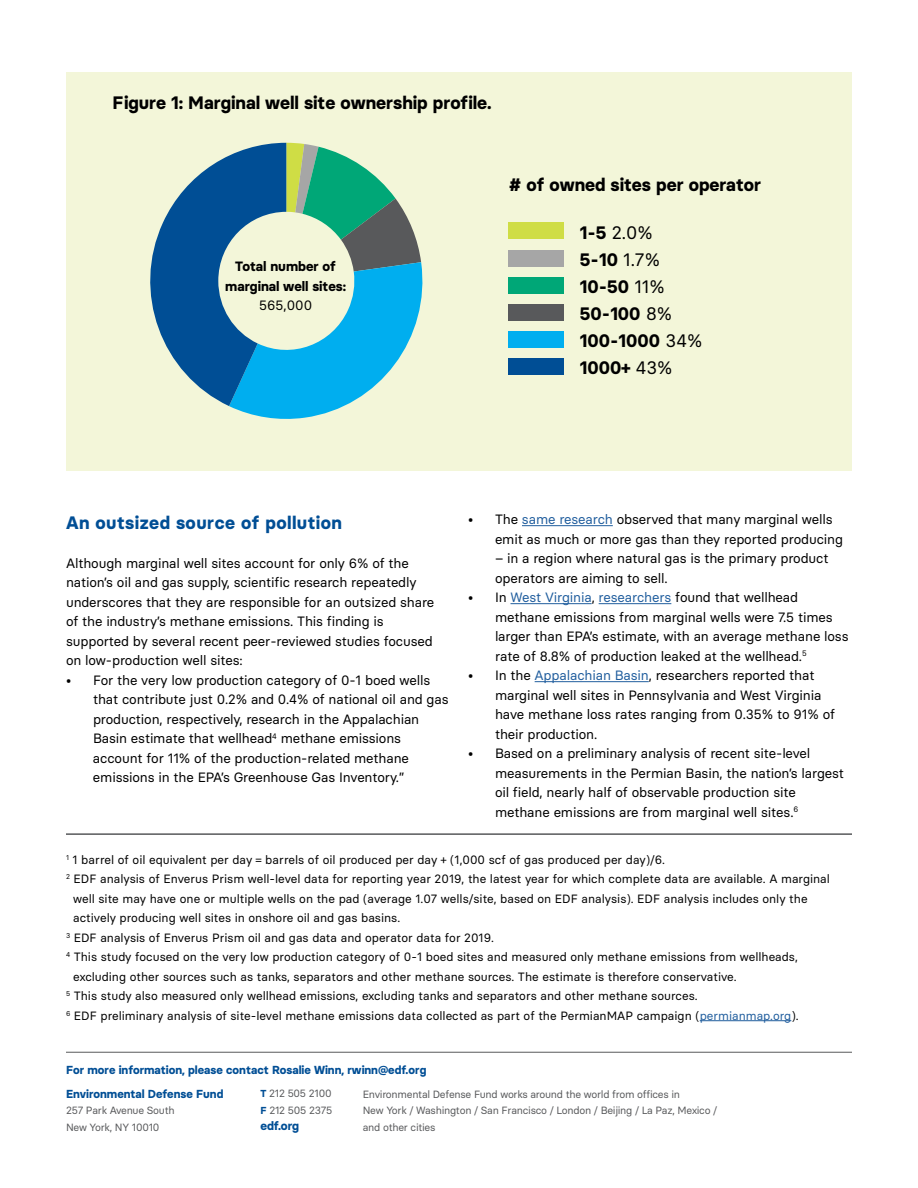
<style>
.page{position:relative;width:918px;height:1188px;background:#fff}
.page>*{position:absolute;margin:0;border:0;box-sizing:border-box;transform-origin:0 0}
.t1{font:700 18px/27px "Basier Circle";color:#000}
.t2{font:700 18px "Basier Circle";letter-spacing:.025em;color:#004e95}
.t3{font:13.5px/19.5px "Basier Circle";letter-spacing:-.01em;color:#000}
.t4{font:700 13.5px/19.5px "Basier Circle";color:#000;text-align:center}
.t5{font:12px "Basier Circle";color:#000}
.t6{font:700 12px "Basier Circle";letter-spacing:-.01em;color:#004e95}
.t7{font:700 11.7px "Basier Circle";color:#004e95}
.t8{font:10.5px/16.5px "Basier Circle";letter-spacing:-.025em;color:#58595b}
.s1{font-weight:400}
.s2{color:#215e9e}
.s3{font-weight:700;font-size:10.2px;color:#004e95}
</style>
<div class="page">
<hr style="left:66px;top:1052px;width:786px;height:1px;background:#58595b">
<div style="left:66px;top:72px;width:786px;height:399px;background:#f3f6d9"></div>
<hr style="left:522px;top:525px;width:91px;height:1px;background:#215e9e">
<hr style="left:511px;top:603px;width:81px;height:1px;background:#215e9e">
<hr style="left:599px;top:603px;width:72px;height:1px;background:#215e9e">
<hr style="left:535px;top:681px;width:114px;height:1px;background:#215e9e">
<hr style="left:700px;top:1020px;width:91px;height:1px;background:#215e9e">
<hr style="left:66px;top:833px;width:786px;height:2px;background:#58595b">
<svg style="left:150px;top:143px;width:273px;height:276px"></svg>
<div style="left:509px;top:222px;width:55px;height:17px;background:#cfdd45"></div>
<div style="left:509px;top:250px;width:55px;height:16px;background:#a6a6a6"></div>
<div style="left:509px;top:277px;width:55px;height:17px;background:#00a777"></div>
<div style="left:509px;top:304px;width:55px;height:17px;background:#58595b"></div>
<div style="left:509px;top:331px;width:55px;height:17px;background:#00aeef"></div>
<div style="left:509px;top:359px;width:55px;height:16px;background:#004e95"></div>
<h1 class="t1" style="left:112px;top:89px;width:381px">Figure 1: Marginal well site ownership profile.</h1>
<p class="t4" style="left:225px;top:256px;width:122px">Total number of marginal well sites:</p>
<p class="t3" style="left:259px;top:295px;width:55px">565,000</p>
<h1 class="t1" style="left:509px;top:171px;width:254px"># of owned sites per operator</h1>
<h1 class="t1" style="left:580px;top:219px;width:124px">1-5 <span class="s1">2.0%<br></span>5-10 <span class="s1">1.7%<br></span>10-50 <span class="s1">11%<br></span>50-100 <span class="s1">8%<br></span>100-1000 <span class="s1">34%<br></span>1000+ <span class="s1">43%</span></h1>
<p class="t3" style="left:495px;top:510px;width:349px;text-indent:-27px">• The <span class="s2">same research</span> observed that many marginal wells emit as much or more gas than they reported producing</p>
<p class="t3" style="left:495px;top:549px;width:335px">– in a region where natural gas is the primary product operators are aiming to sell.</p>
<p class="t3" style="left:495px;top:588px;width:355px;text-indent:-27px">• In <span class="s2">West Virginia</span>, <span class="s2">researchers</span> found that wellhead methane emissions from marginal wells were 7.5 times larger than EPA’s estimate, with an average methane loss rate of 8.8% of production leaked at the wellhead.<sup>5</sup></p>
<p class="t3" style="left:495px;top:666px;width:342px;text-indent:-27px">• In the <span class="s2">Appalachian Basin</span>, researchers reported that marginal well sites in Pennsylvania and West Virginia have methane loss rates ranging from 0.35% to 91% of their production.</p>
<p class="t3" style="left:495px;top:744px;width:351px;text-indent:-27px">• Based on a preliminary analysis of recent site-level measurements in the Permian Basin, the nation’s largest oil field, nearly half of observable production site methane emissions are from marginal well sites.<sup>6</sup></p>
<p class="t5" style="left:66px;top:852px;width:601px"><sup>1</sup> 1 barrel of oil equivalent per day = barrels of oil produced per day + (1,000 scf of gas produced per day)/6.</p>
<p class="t5" style="left:66px;top:871px;width:765px"><sup>2</sup> EDF analysis of Enverus Prism well-level data for reporting year 2019, the latest year for which complete data are available. A marginal</p>
<p class="t5" style="left:73px;top:891px;width:736px">well site may have one or multiple wells on the pad (average 1.07 wells/site, based on EDF analysis). EDF analysis includes only the</p>
<p class="t5" style="left:73px;top:910px;width:329px">actively producing well sites in onshore oil and gas basins.</p>
<p class="t5" style="left:66px;top:930px;width:430px"><sup>3</sup> EDF analysis of Enverus Prism oil and gas data and operator data for 2019.</p>
<p class="t5" style="left:66px;top:949px;width:733px"><sup>4</sup> This study focused on the very low production category of 0-1 boed sites and measured only methane emissions from wellheads,</p>
<p class="t5" style="left:73px;top:969px;width:665px">excluding other sources such as tanks, separators and other methane sources. The estimate is therefore conservative.</p>
<p class="t5" style="left:66px;top:988px;width:633px"><sup>5</sup> This study also measured only wellhead emissions, excluding tanks and separators and other methane sources.</p>
<p class="t5" style="left:66px;top:1008px;width:734px"><sup>6</sup> EDF preliminary analysis of site-level methane emissions data collected as part of the PermianMAP campaign (<span class="s2">permianmap.org</span>).</p>
<h1 class="t2" style="left:66px;top:511px;width:277px">An outsized source of pollution</h1>
<p class="t3" style="left:66px;top:553px;width:370px">Although marginal well sites account for only 6% of the nation’s oil and gas supply, scientific research repeatedly underscores that they are responsible for an outsized share of the industry’s methane emissions. This finding is supported by several recent peer-reviewed studies focused on low-production well sites:</p>
<p class="t3" style="left:93px;top:670px;width:357px;text-indent:-27px">• For the very low production category of 0-1 boed wells that contribute just 0.2% and 0.4% of national oil and gas production, respectively, research in the Appalachian Basin estimate that wellhead<sup>4</sup> methane emissions account for 11% of the production-related methane emissions in the EPA’s Greenhouse Gas Inventory.”</p>
<p class="t7" style="left:66px;top:1062px;width:362px">For more information, please contact Rosalie Winn, rwinn@edf.org</p>
<p class="t7" style="left:66px;top:1086px;width:159px">Environmental Defense Fund</p>
<p class="t8" style="left:66px;top:1102px;width:110px">257 Park Avenue South<br>New York, NY 10010</p>
<p class="t8" style="left:261px;top:1085px;width:73px"><span class="s3">T</span> 212 505 2100<br><span class="s3">F</span> 212 505 2375</p>
<p class="t6" style="left:261px;top:1119px;width:40px">edf.org</p>
<p class="t8" style="left:363px;top:1086px;width:356px">Environmental Defense Fund works around the world from offices in<br>New York / Washington / San Francisco / London / Beijing / La Paz, Mexico / and other cities</p>
</div>
